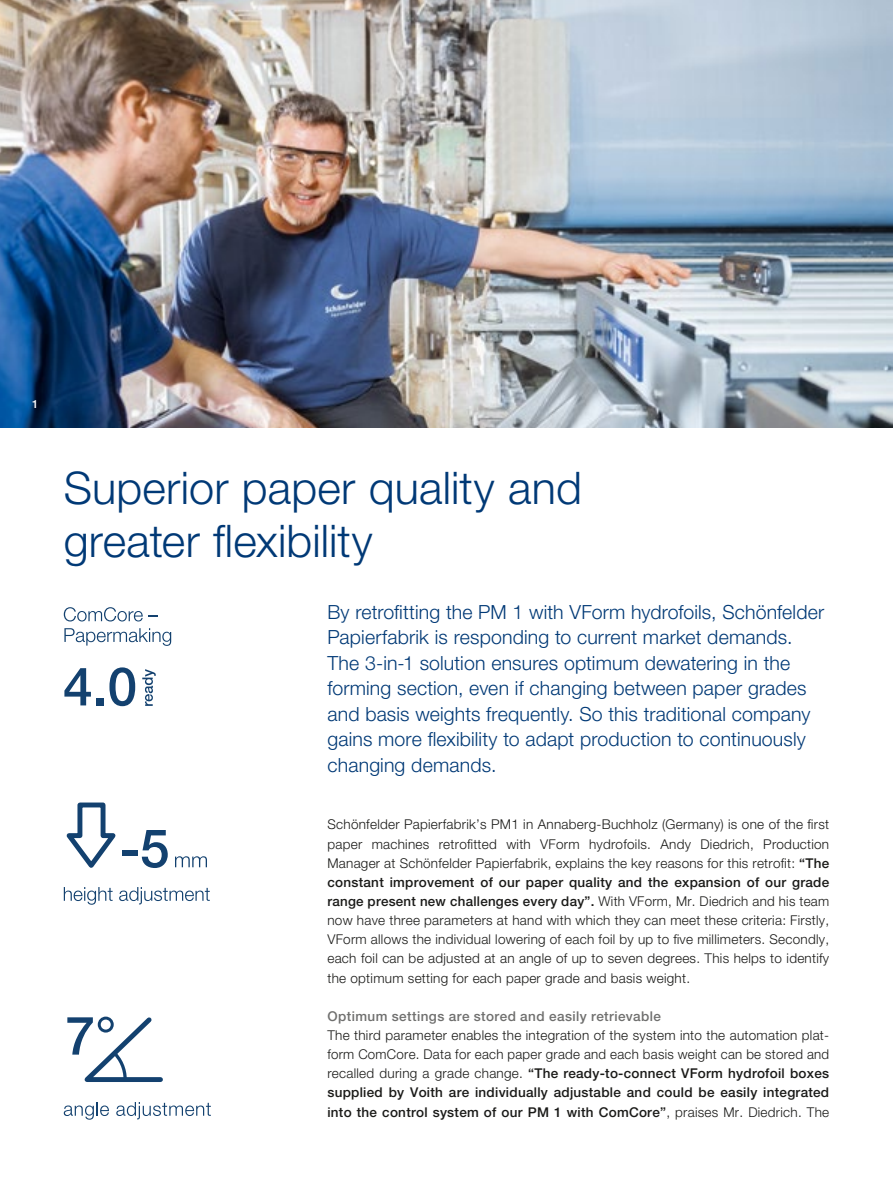
<style>
.page{position:relative;width:893px;height:1191px;background:#fff}
.page>*{position:absolute;margin:0;border:0;box-sizing:border-box;transform-origin:0 0}
.t1{font:300 45px/53.1px "Helvetica Neue LT Pro";letter-spacing:.005em;color:#003976}
.t2{font:300 19.5px/25.5px "Helvetica Neue LT Pro";letter-spacing:.01em;color:#003976}
.t3{font:300 13.5px/19.2px "Helvetica Neue LT";letter-spacing:.02em;color:#1a1a18;text-align:justify}
.t4{font:500 13.5px "Helvetica Neue LT Pro";letter-spacing:.03em;color:#6f6f6e}
.t5{font:500 11.25px "Helvetica Neue LT Pro";color:#fff}
.s1{font-weight:500}
</style>
<div class="page">
<svg style="left:64px;top:887px;width:49px;height:17px"></svg>
<svg style="left:119px;top:887px;width:91px;height:17px"></svg>
<div style="left:122px;top:850px;width:15px;height:5px;background:#13416f"></div>
<svg style="left:142px;top:830px;width:26px;height:38px"></svg>
<svg style="left:175px;top:856px;width:32px;height:11px"></svg>
<svg style="left:66px;top:802px;width:57px;height:66px"></svg>
<svg style="left:64px;top:1102px;width:45px;height:17px"></svg>
<svg style="left:116px;top:1102px;width:95px;height:17px"></svg>
<svg style="left:67px;top:1016px;width:96px;height:66px"></svg>
<svg style="left:64px;top:668px;width:27px;height:37px"></svg>
<div style="left:96px;top:698px;width:8px;height:7px;background:#13416f"></div>
<svg style="left:109px;top:667px;width:26px;height:39px"></svg>
<svg style="left:64px;top:607px;width:79px;height:14px"></svg>
<svg style="left:64px;top:628px;width:107px;height:18px"></svg>
<svg style="left:142px;top:669px;width:14px;height:37px"></svg>
<img style="left:0;top:0;width:893px;height:427px">
<p class="t5" style="left:32px;top:397px;width:8px">1</p>
<h1 class="t1" style="left:64px;top:460px;width:520px">Superior paper quality and greater flexibility</h1>
<p class="t2" style="left:327px;top:599px;width:498px">By retrofitting the PM 1 with VForm hydrofoils, Schönfelder Papierfabrik is responding to current market demands.<br>The 3-in-1 solution ensures optimum dewatering in the forming section, even if changing between paper grades and basis weights frequently. So this traditional company gains more flexibility to adapt production to continuously changing demands.</p>
<p class="t3" style="left:327px;top:814px;width:503px">Schönfelder Papierfabrik’s PM1 in Annaberg-Buchholz (Germany) is one of the first paper machines retrofitted with VForm hydrofoils. Andy Diedrich, Production Manager at Schönfelder Papierfabrik, explains the key reasons for this retrofit: <span class="s1">“The constant improvement of our paper quality and the expansion of our grade range present new challenges every day”.</span> With VForm, Mr. Diedrich and his team now have three parameters at hand with which they can meet these criteria: Firstly, VForm allows the individual lowering of each foil by up to five millimeters. Secondly, each foil can be adjusted at an angle of up to seven degrees. This helps to identify the optimum setting for each paper grade and basis weight.</p>
<p class="t4" style="left:327px;top:1008px;width:335px">Optimum settings are stored and easily retrievable</p>
<p class="t3" style="left:327px;top:1025px;width:503px">The third parameter enables the integration of the system into the automation plat&shy;form ComCore. Data for each paper grade and each basis weight can be stored and recalled during a grade change. <span class="s1">“The ready-to-connect VForm hydrofoil boxes supplied by Voith are individually adjustable and could be easily integrated into the control system of our PM 1 with ComCore”</span>, praises Mr. Diedrich. The</p>
</div>
